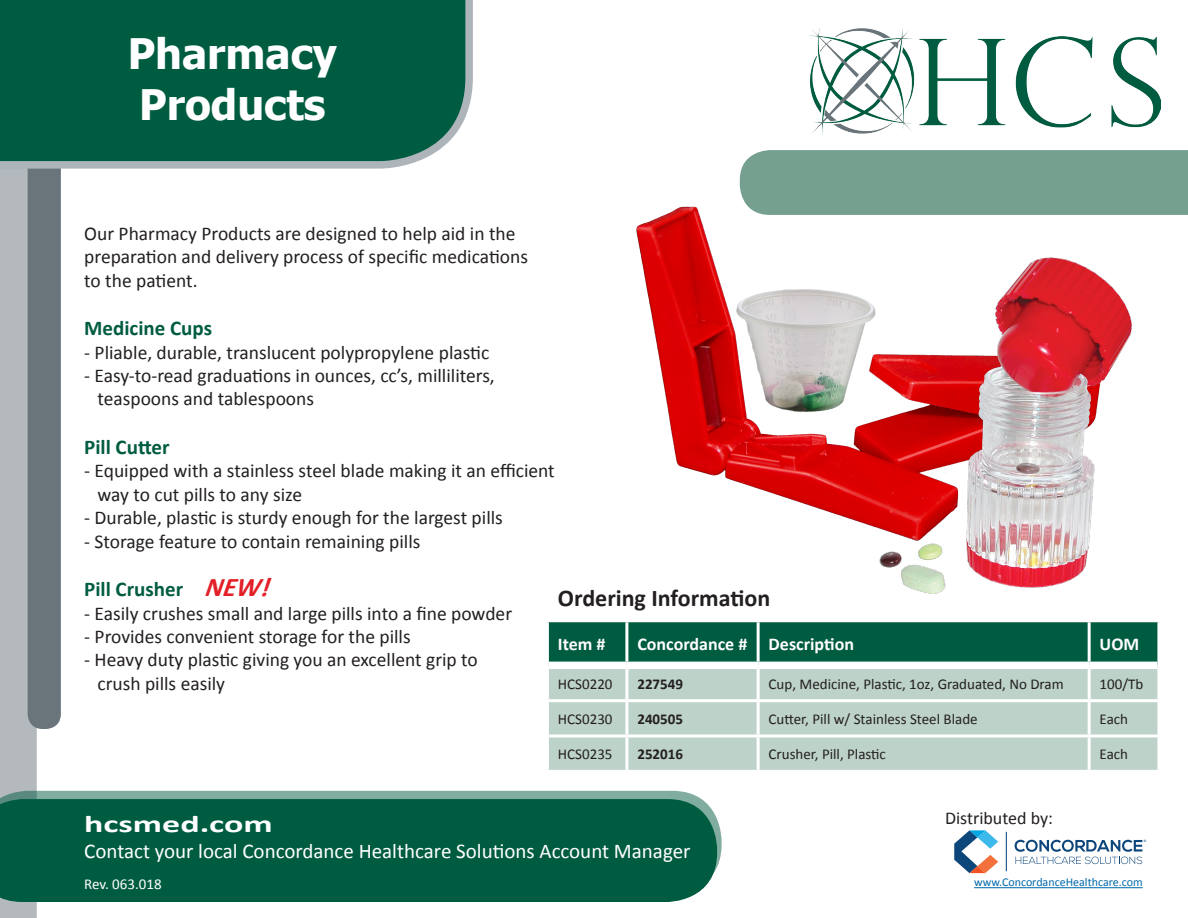
<style>
.page{position:relative;width:1188px;height:918px;background:#fff}
.page>*{position:absolute;margin:0;border:0;box-sizing:border-box;transform-origin:0 0}
.t1{font:700 42px "Tahoma";color:#fff}
.t2{font:italic 700 27px "Calibri";color:#e32028}
.t3{font:700 24px "Calibri";color:#231f20}
.t4{font:700 24px "Calibri";color:#fff;scale:1.5 1}
.t5{font:21px "Calibri";color:#fff}
.t6{font:700 21px "Calibri";color:#005c41}
.t7{font:19.5px/23.4px "Calibri";color:#231f20}
.t8{font:700 18px "Calibri";color:#fff}
.t9{font:18px "Calibri";color:#231f20}
.t10{font:15px "Calibri";color:#231f20}
.t11{font:700 15px "Calibri";color:#231f20}
.t12{font:15px "Calibri";color:#fff}
.t13{font:12px "Calibri";color:#0068a9}
.t14{font:3.3px "Arial";color:#0d467a}
</style>
<div class="page">
<svg style="left:0;top:169px;width:61px;height:749px;background:#949ba0"></svg>
<div style="left:740px;top:150px;width:448px;height:65px;background:#759f8e"></div>
<svg style="left:0;top:0;width:473px;height:169px;background:#0f644c"></svg>
<img style="left:809px;top:28px;width:351px;height:107px">
<svg style="left:0;top:791px;width:722px;height:76px;background:#87b1a5"></svg>
<div style="left:0;top:799px;width:717px;height:103px;background:#005c41"></div>
<div style="left:549px;top:622px;width:608px;height:40px;background:#005c41"></div>
<div style="left:549px;top:669px;width:608px;height:101px;background:#bdd2c9"></div>
<hr style="left:625px;top:622px;width:3px;height:40px;background:#fff">
<hr style="left:757px;top:622px;width:3px;height:40px;background:#fff">
<hr style="left:1088px;top:622px;width:3px;height:40px;background:#fff">
<hr style="left:625px;top:669px;width:3px;height:30px;background:#fff">
<hr style="left:757px;top:669px;width:3px;height:30px;background:#fff">
<hr style="left:1088px;top:669px;width:3px;height:30px;background:#fff">
<hr style="left:546px;top:699px;width:81px;height:3px;background:#fff">
<hr style="left:627px;top:699px;width:131px;height:3px;background:#fff">
<hr style="left:625px;top:702px;width:3px;height:32px;background:#fff">
<hr style="left:758px;top:699px;width:331px;height:3px;background:#fff">
<hr style="left:757px;top:702px;width:3px;height:32px;background:#fff">
<hr style="left:1089px;top:699px;width:71px;height:3px;background:#fff">
<hr style="left:1088px;top:702px;width:3px;height:32px;background:#fff">
<hr style="left:546px;top:734px;width:81px;height:3px;background:#fff">
<hr style="left:627px;top:734px;width:131px;height:3px;background:#fff">
<hr style="left:625px;top:737px;width:3px;height:33px;background:#fff">
<hr style="left:758px;top:734px;width:331px;height:3px;background:#fff">
<hr style="left:757px;top:737px;width:3px;height:33px;background:#fff">
<hr style="left:1089px;top:734px;width:71px;height:3px;background:#fff">
<hr style="left:1088px;top:737px;width:3px;height:33px;background:#fff">
<img style="left:636px;top:196px;width:487px;height:331px">
<img style="left:874px;top:250px;width:258px;height:344px">
<hr style="left:974px;top:887px;width:169px;height:1px;background:#0068a9">
<svg style="left:954px;top:830px;width:44px;height:43px"></svg>
<svg style="left:1015px;top:840px;width:127px;height:25px"></svg>
<hr style="left:1006px;top:832px;width:1px;height:39px;background:#013a71">
<p class="t1" style="left:128px;top:25px;width:211px">Pharmacy</p>
<p class="t1" style="left:139px;top:75px;width:188px">Products</p>
<p class="t7" style="left:84px;top:221px;width:445px">Our Pharmacy Products are designed to help aid in the preparation and delivery process of specific medications</p>
<p class="t7" style="left:84px;top:267px;width:115px">to the patient.</p>
<p class="t6" style="left:84px;top:315px;width:129px">Medicine Cups</p>
<p class="t7" style="left:84px;top:339px;width:407px">- Pliable, durable, translucent polypropylene plastic</p>
<p class="t7" style="left:84px;top:363px;width:412px">- Easy-to-read graduations in ounces, cc’s, milliliters,</p>
<p class="t7" style="left:97px;top:386px;width:218px">teaspoons and tablespoons</p>
<p class="t6" style="left:84px;top:434px;width:87px">Pill Cutter</p>
<p class="t7" style="left:84px;top:458px;width:472px">- Equipped with a stainless steel blade making it an efficient</p>
<p class="t7" style="left:97px;top:482px;width:206px">way to cut pills to any size</p>
<p class="t7" style="left:84px;top:505px;width:420px">- Durable, plastic is sturdy enough for the largest pills</p>
<p class="t7" style="left:84px;top:528px;width:338px">- Storage feature to contain remaining pills</p>
<p class="t6" style="left:84px;top:576px;width:100px">Pill Crusher</p>
<p class="t7" style="left:84px;top:600px;width:429px">- Easily crushes small and large pills into a fine powder</p>
<p class="t7" style="left:84px;top:624px;width:328px">- Provides convenient storage for the pills</p>
<p class="t7" style="left:84px;top:647px;width:395px">- Heavy duty plastic giving you an excellent grip to</p>
<p class="t7" style="left:97px;top:671px;width:129px">crush pills easily</p>
<p class="t2" style="left:205px;top:570px;width:70px">NEW!</p>
<p class="t3" style="left:558px;top:583px;width:214px">Ordering Information</p>
<p class="t8" style="left:558px;top:633px;width:49px">Item #</p>
<p class="t8" style="left:637px;top:633px;width:111px">Concordance #</p>
<p class="t8" style="left:769px;top:633px;width:87px">Description</p>
<p class="t8" style="left:1100px;top:633px;width:41px">UOM</p>
<p class="t10" style="left:558px;top:674px;width:56px">HCS0220</p>
<p class="t11" style="left:637px;top:674px;width:47px">227549</p>
<p class="t10" style="left:769px;top:674px;width:297px">Cup, Medicine, Plastic, 1oz, Graduated, No Dram</p>
<p class="t10" style="left:1100px;top:674px;width:45px">100/Tb</p>
<p class="t10" style="left:558px;top:710px;width:56px">HCS0230</p>
<p class="t11" style="left:637px;top:710px;width:47px">240505</p>
<p class="t10" style="left:769px;top:710px;width:211px">Cutter, Pill w/ Stainless Steel Blade</p>
<p class="t10" style="left:1100px;top:710px;width:30px">Each</p>
<p class="t10" style="left:558px;top:745px;width:56px">HCS0235</p>
<p class="t11" style="left:637px;top:745px;width:47px">252016</p>
<p class="t10" style="left:769px;top:745px;width:119px">Crusher, Pill, Plastic</p>
<p class="t10" style="left:1100px;top:745px;width:30px">Each</p>
<p class="t4" style="left:84px;top:809px;width:127px">hcsmed.com</p>
<p class="t5" style="left:84px;top:838px;width:608px">Contact your local Concordance Healthcare Solutions Account Manager</p>
<p class="t12" style="left:84px;top:875px;width:79px">Rev. 063.018</p>
<p class="t9" style="left:945px;top:806px;width:110px">Distributed by:</p>
<p class="t14" style="left:1144px;top:839px;width:4px">®</p>
<p class="t13" style="left:974px;top:875px;width:170px">www.ConcordanceHealthcare.com</p>
</div>
